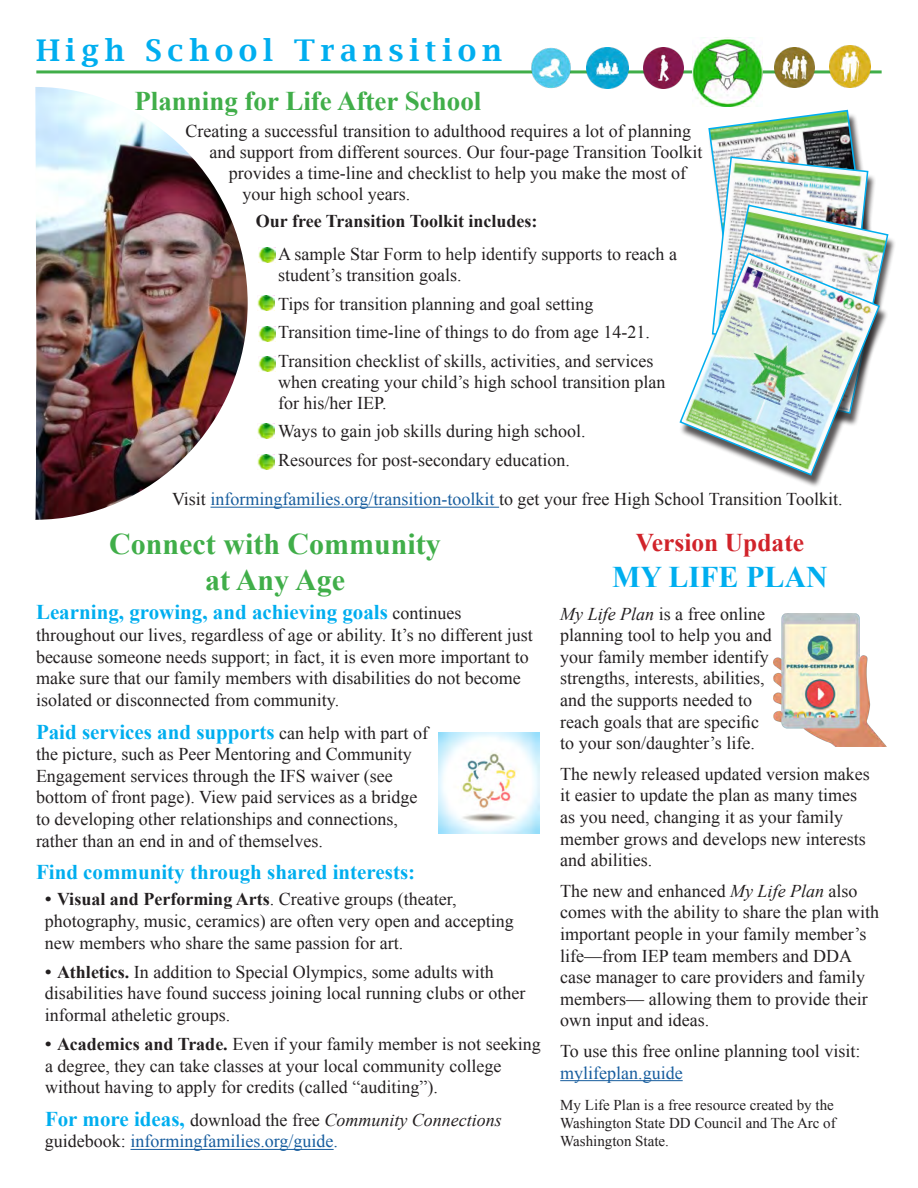
<style>
.page{position:relative;width:918px;height:1188px;background:#fff}
.page>*{position:absolute;margin:0;border:0;box-sizing:border-box;transform-origin:0 0}
.t1{font:700 30px "Times New Roman";color:#40ae49}
.t2{font:600 30px "Lucida Bright";letter-spacing:.19em;color:#00aeef}
.t3{font:700 30px "Times New Roman";color:#00aeef}
.t4{font:700 27px "Times New Roman";color:#40ae49}
.t5{font:700 25.5px "Times New Roman";color:#d1232a}
.t6{font:700 21px "Times New Roman";color:#00aeef}
.t7{font:18px/21.6px "Times New Roman";color:#231f20}
.t8{font:18px/21.6px "Times New Roman";color:#175d9e}
.t9{font:700 18px "Times New Roman";color:#231f20}
.t10{font:15px/18px "Times New Roman";color:#231f20}
.s1{color:#175d9e}
.s2{font-weight:400;font-size:18px;color:#231f20}
.s3{font-weight:700}
.s4{font-weight:700;font-size:21px;color:#00aeef}
.s5{color:#231f20}
.s6{font-style:italic;color:#231f20}
.s7{font-style:italic}
.s8{color:#fff}
</style>
<div class="page">
<hr style="left:36px;top:70px;width:846px;height:3px;background:#40ae49">
<img style="left:530px;top:47px;width:41px;height:41px">
<img style="left:587px;top:48px;width:41px;height:40px">
<img style="left:643px;top:48px;width:41px;height:40px">
<img style="left:775px;top:48px;width:39px;height:39px">
<img style="left:829px;top:46px;width:42px;height:41px">
<img style="left:693px;top:37px;width:69px;height:70px">
<img style="left:35px;top:87px;width:213px;height:433px">
<div style="left:708px;top:209px;width:188px;height:218px;background:#231f20;opacity:.75"></div>
<img style="left:708px;top:109px;width:181px;height:147px">
<div style="left:679px;top:256px;width:210px;height:232px;background:#231f20;opacity:.75"></div>
<img style="left:679px;top:252px;width:202px;height:225px">
<hr style="left:130px;top:1149px;width:204px;height:1px;background:#175d9e">
<img style="left:438px;top:732px;width:102px;height:102px">
<hr style="left:560px;top:1080px;width:123px;height:1px;background:#175d9e">
<img style="left:774px;top:613px;width:112px;height:133px">
<img style="left:258px;top:248px;width:17px;height:15px">
<hr style="left:210px;top:507px;width:289px;height:1px;background:#175d9e">
<img style="left:258px;top:327px;width:17px;height:15px">
<img style="left:258px;top:356px;width:17px;height:15px">
<img style="left:258px;top:296px;width:16px;height:15px">
<img style="left:258px;top:424px;width:16px;height:14px">
<img style="left:258px;top:454px;width:16px;height:15px">
<p class="t2" style="left:36px;top:34px;width:467px">High School Transition</p>
<p class="t4" style="left:134px;top:82px;width:349px">Planning for Life After School</p>
<p class="t7" style="left:185px;top:120px;width:507px">Creating a successful transition to adulthood requires a lot of planning</p>
<p class="t7" style="left:209px;top:141px;width:495px">and support from different sources. Our four-page Transition Toolkit</p>
<p class="t7" style="left:229px;top:162px;width:459px">provides a time-line and checklist to help you make the most of</p>
<p class="t7" style="left:242px;top:183px;width:169px">your high school years.</p>
<p class="t9" style="left:256px;top:208px;width:283px">Our free Transition Toolkit includes:</p>
<p class="t7" style="left:278px;top:244px;width:400px;line-height:21px">A sample Star Form to help identify supports to reach a student’s transition goals.</p>
<p class="t7" style="left:278px;top:293px;width:317px">Tips for transition planning and goal setting</p>
<p class="t7" style="left:278px;top:321px;width:373px">Transition time-line of things to do from age 14-21.</p>
<p class="t7" style="left:278px;top:350px;width:389px;line-height:21px">Transition checklist of skills, activities, and services when creating your child’s high school transition plan for his/her IEP.</p>
<p class="t7" style="left:278px;top:420px;width:309px">Ways to gain job skills during high school.</p>
<p class="t7" style="left:278px;top:449px;width:293px">Resources for post-secondary education.</p>
<p class="t7" style="left:172px;top:488px;width:672px">Visit <span class="s1">informingfamilies.org/transition-toolkit</span> to get your free High School Transition Toolkit.</p>
<p class="t1" style="left:109px;top:523px;width:333px">Connect with Community</p>
<p class="t1" style="left:205px;top:559px;width:142px">at Any Age</p>
<p class="t6" style="left:36px;top:598px;width:427px">Learning, growing, and achieving goals <span class="s2">continues</span></p>
<p class="t7" style="left:36px;top:624px;width:498px">throughout our lives, regardless of age or ability. It’s no different just because someone needs support; in fact, it is even more important to make sure that our family members with disabilities do not become isolated or disconnected from community.</p>
<p class="t6" style="left:36px;top:717px;width:394px">Paid services and supports <span class="s2">can help with part of</span></p>
<p class="t7" style="left:36px;top:743px;width:383px">the picture, such as Peer Mentoring and Community Engagement services through the IFS waiver (see bottom of front page). View paid services as a bridge to developing other relationships and connections, rather than an end in and of themselves.</p>
<p class="t6" style="left:36px;top:858px;width:381px">Find community through shared interests:</p>
<p class="t7" style="left:45px;top:888px;width:470px"><span class="s3">• Visual and Performing Arts</span>. Creative groups (theater, photography, music, ceramics) are often very open and accepting new members who share the same passion for art.</p>
<p class="t7" style="left:45px;top:961px;width:482px"><span class="s3">• Athletics.</span> In addition to Special Olympics, some adults with disabilities have found success joining local running clubs or other informal atheletic groups.</p>
<p class="t7" style="left:45px;top:1033px;width:497px"><span class="s3">• Academics and Trade.</span> Even if your family member is not seeking a degree, they can take classes at your local community college without having to apply for credits (called “auditing”).</p>
<p class="t8" style="left:45px;top:1109px;width:458px"><span class="s4">For more ideas,</span> <span class="s5">download the free</span> <span class="s6">Community Connections </span><span class="s5">guidebook:</span> informingfamilies.org/guide.</p>
<p class="t5" style="left:636px;top:524px;width:170px">Version Update</p>
<p class="t3" style="left:612px;top:556px;width:217px">MY LIFE PLAN</p>
<p class="t7" style="left:560px;top:603px;width:213px"><span class="s7">My Life Plan</span> is a free online planning tool to help you and your family member identify strengths, interests, abilities, and the supports needed to reach goals that are specific to your son/daughter’s life.</p>
<p class="t7" style="left:560px;top:763px;width:311px">The newly released updated version makes it easier to update the plan as many times as you need, changing it as your family member grows and develops new interests and abilities.</p>
<p class="t7" style="left:560px;top:880px;width:320px">The new and enhanced <span class="s7">My Life Plan</span> also comes with the ability to share the plan with important people in your family member’s life—from IEP team members and DDA case manager to care providers and family members— allowing them to provide their own input and ideas.</p>
<p class="t7" style="left:560px;top:1040px;width:302px">To use this free online planning tool visit: <span class="s1">mylifeplan.guide</span><span class="s8">.</span></p>
<p class="t10" style="left:560px;top:1096px;width:277px">My Life Plan is a free resource created by the<br>Washington State DD Council and The Arc of<br>Washington State.</p>
</div>
